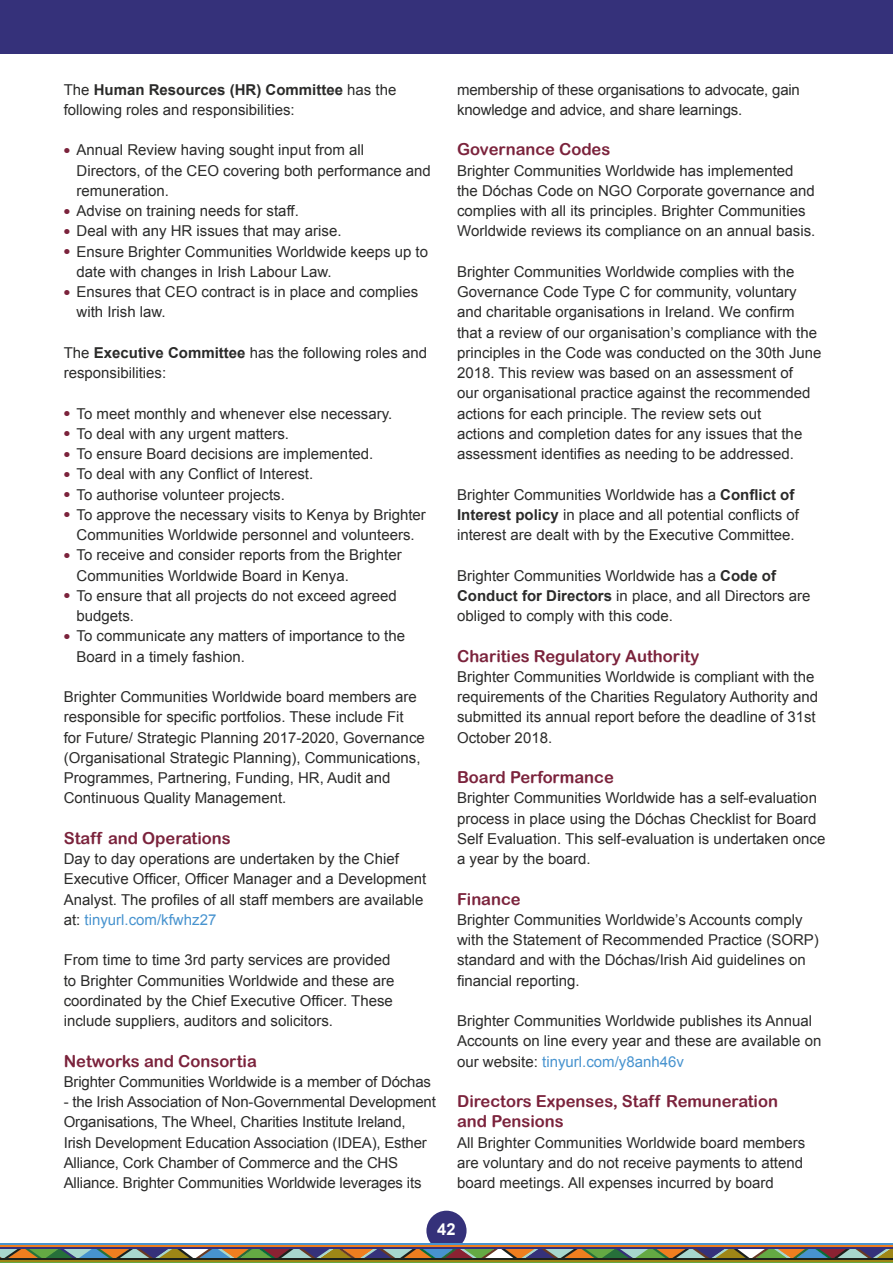
<style>
.page{position:relative;width:893px;height:1263px;background:#fff}
.page>*{position:absolute;margin:0;border:0;box-sizing:border-box;transform-origin:0 0}
.t1{font:16.5px/20.2px "Arial Rounded MT Bold";color:#7b233c}
.t2{font:700 16.5px "Arial";color:#fff}
.t3{font:15px/20.2px "Arial";color:#2b2b2a}
.s1{font-weight:700}
.s2{font-family:"Arial Rounded MT Bold";font-size:18px;color:#7b233c}
.s3{color:#4793cf}
</style>
<div class="page">
<div style="left:426px;top:1211px;width:41px;height:40px;background:#35317a;border-radius:50%"></div>
<div style="left:0;top:0;width:893px;height:54px;background:#35317a"></div>
<svg style="left:0;top:1248px;width:893px;height:10px;background:#7e806d"></svg>
<hr style="left:0;top:1243px;width:893px;height:2px;background:#4793cf">
<hr style="left:0;top:1245px;width:893px;height:2px;background:#ef7e1f">
<hr style="left:0;top:1258px;width:893px;height:2px;background:#1c211c">
<hr style="left:0;top:1260px;width:893px;height:2px;background:#9e8616">
<hr style="left:0;top:1247px;width:893px;height:1px;background:#35317a">
<hr style="left:0;top:1262px;width:893px;height:1px;background:#64a943">
<p class="t3" style="left:64px;top:79px;width:334px">The <span class="s1">Human Resources (HR) Committee</span> has the following roles and responsibilities:</p>
<p class="t3" style="left:77px;top:140px;width:356px;text-indent:-13px"><span class="s2">•</span> Annual Review having sought input from all<br>Directors, of the CEO covering both performance and remuneration.</p>
<p class="t3" style="left:64px;top:201px;width:237px"><span class="s2">•</span> Advise on training needs for staff.</p>
<p class="t3" style="left:64px;top:221px;width:279px"><span class="s2">•</span> Deal with any HR issues that may arise.</p>
<p class="t3" style="left:77px;top:241px;width:353px;text-indent:-13px"><span class="s2">•</span> Ensure Brighter Communities Worldwide keeps up to date with changes in Irish Labour Law.</p>
<p class="t3" style="left:77px;top:282px;width:343px;text-indent:-13px"><span class="s2">•</span> Ensures that CEO contract is in place and complies with Irish law.</p>
<p class="t3" style="left:64px;top:343px;width:365px">The <span class="s1">Executive Committee</span> has the following roles and responsibilities:</p>
<p class="t3" style="left:64px;top:403px;width:330px"><span class="s2">•</span> To meet monthly and whenever else necessary.</p>
<p class="t3" style="left:64px;top:424px;width:227px"><span class="s2">•</span> To deal with any urgent matters.</p>
<p class="t3" style="left:64px;top:444px;width:311px"><span class="s2">•</span> To ensure Board decisions are implemented.</p>
<p class="t3" style="left:64px;top:464px;width:251px"><span class="s2">•</span> To deal with any Conflict of Interest.</p>
<p class="t3" style="left:64px;top:484px;width:223px"><span class="s2">•</span> To authorise volunteer projects.</p>
<p class="t3" style="left:64px;top:505px;width:364px;text-align:center"><span class="s2">•</span> To approve the necessary visits to Kenya by Brighter<br>Communities Worldwide personnel and volunteers.</p>
<p class="t3" style="left:77px;top:545px;width:327px;text-indent:-13px"><span class="s2">•</span> To receive and consider reports from the Brighter<br>Communities Worldwide Board in Kenya.</p>
<p class="t3" style="left:77px;top:586px;width:322px;text-indent:-13px"><span class="s2">•</span> To ensure that all projects do not exceed agreed budgets.</p>
<p class="t3" style="left:77px;top:626px;width:330px;text-indent:-13px"><span class="s2">•</span> To communicate any matters of importance to the<br>Board in a timely fashion.</p>
<p class="t3" style="left:64px;top:687px;width:363px">Brighter Communities Worldwide board members are responsible for specific portfolios. These include Fit for Future/ Strategic Planning 2017-2020, Governance (Organisational Strategic Planning), Communications, Programmes, Partnering, Funding, HR, Audit and Continuous Quality Management.</p>
<p class="t1" style="left:64px;top:828px;width:169px">Staff and Operations</p>
<p class="t3" style="left:64px;top:849px;width:364px">Day to day operations are undertaken by the Chief Executive Officer, Officer Manager and a Development Analyst. The profiles of all staff members are available at: <span class="s3">tinyurl.com/kfwhz27</span></p>
<p class="t3" style="left:64px;top:950px;width:332px">From time to time 3rd party services are provided to Brighter Communities Worldwide and these are coordinated by the Chief Executive Officer. These include suppliers, auditors and solicitors.</p>
<p class="t1" style="left:64px;top:1050px;width:195px">Networks and Consortia</p>
<p class="t3" style="left:64px;top:1072px;width:369px">Brighter Communities Worldwide is a member of Dóchas</p>
<p class="t3" style="left:64px;top:1092px;width:374px">- the Irish Association of Non-Governmental Development Organisations, The Wheel, Charities Institute Ireland, Irish Development Education Association (IDEA), Esther Alliance, Cork Chamber of Commerce and the CHS Alliance. Brighter Communities Worldwide leverages its</p>
<p class="t3" style="left:457px;top:79px;width:344px">membership of these organisations to advocate, gain knowledge and advice, and share learnings.</p>
<p class="t1" style="left:457px;top:139px;width:155px">Governance Codes</p>
<p class="t3" style="left:457px;top:160px;width:360px">Brighter Communities Worldwide has implemented the Dóchas Code on NGO Corporate governance and complies with all its principles. Brighter Communities Worldwide reviews its compliance on an annual basis.</p>
<p class="t3" style="left:457px;top:262px;width:366px">Brighter Communities Worldwide complies with the Governance Code Type C for community, voluntary and charitable organisations in Ireland. We confirm that a review of our organisation’s compliance with the principles in the Code was conducted on the 30th June 2018. This review was based on an assessment of<br>our organisational practice against the recommended actions for each principle. The review sets out<br>actions and completion dates for any issues that the assessment identifies as needing to be addressed.</p>
<p class="t3" style="left:457px;top:484px;width:343px">Brighter Communities Worldwide has a <span class="s1">Conflict of<br>Interest policy</span> in place and all potential conflicts of interest are dealt with by the Executive Committee.</p>
<p class="t3" style="left:457px;top:565px;width:355px">Brighter Communities Worldwide has a <span class="s1">Code of<br>Conduct for Directors</span> in place, and all Directors are obliged to comply with this code.</p>
<p class="t1" style="left:457px;top:645px;width:244px">Charities Regulatory Authority</p>
<p class="t3" style="left:457px;top:667px;width:363px">Brighter Communities Worldwide is compliant with the requirements of the Charities Regulatory Authority and submitted its annual report before the deadline of 31st October 2018.</p>
<p class="t1" style="left:457px;top:767px;width:158px">Board Performance</p>
<p class="t3" style="left:457px;top:788px;width:370px">Brighter Communities Worldwide has a self-evaluation process in place using the Dóchas Checklist for Board Self Evaluation. This self-evaluation is undertaken once a year by the board.</p>
<p class="t1" style="left:457px;top:888px;width:65px">Finance</p>
<p class="t3" style="left:457px;top:910px;width:363px">Brighter Communities Worldwide’s Accounts comply with the Statement of Recommended Practice (SORP) standard and with the Dóchas/Irish Aid guidelines on financial reporting.</p>
<p class="t3" style="left:457px;top:1011px;width:366px">Brighter Communities Worldwide publishes its Annual<br>Accounts on line every year and these are available on our website: <span class="s3">tinyurl.com/y8anh46v</span></p>
<p class="t1" style="left:457px;top:1091px;width:322px">Directors Expenses, Staff Remuneration and Pensions</p>
<p class="t3" style="left:457px;top:1132px;width:350px">All Brighter Communities Worldwide board members are voluntary and do not receive payments to attend board meetings. All expenses incurred by board</p>
<p class="t2" style="left:437px;top:1218px;width:20px">42</p>
</div>
